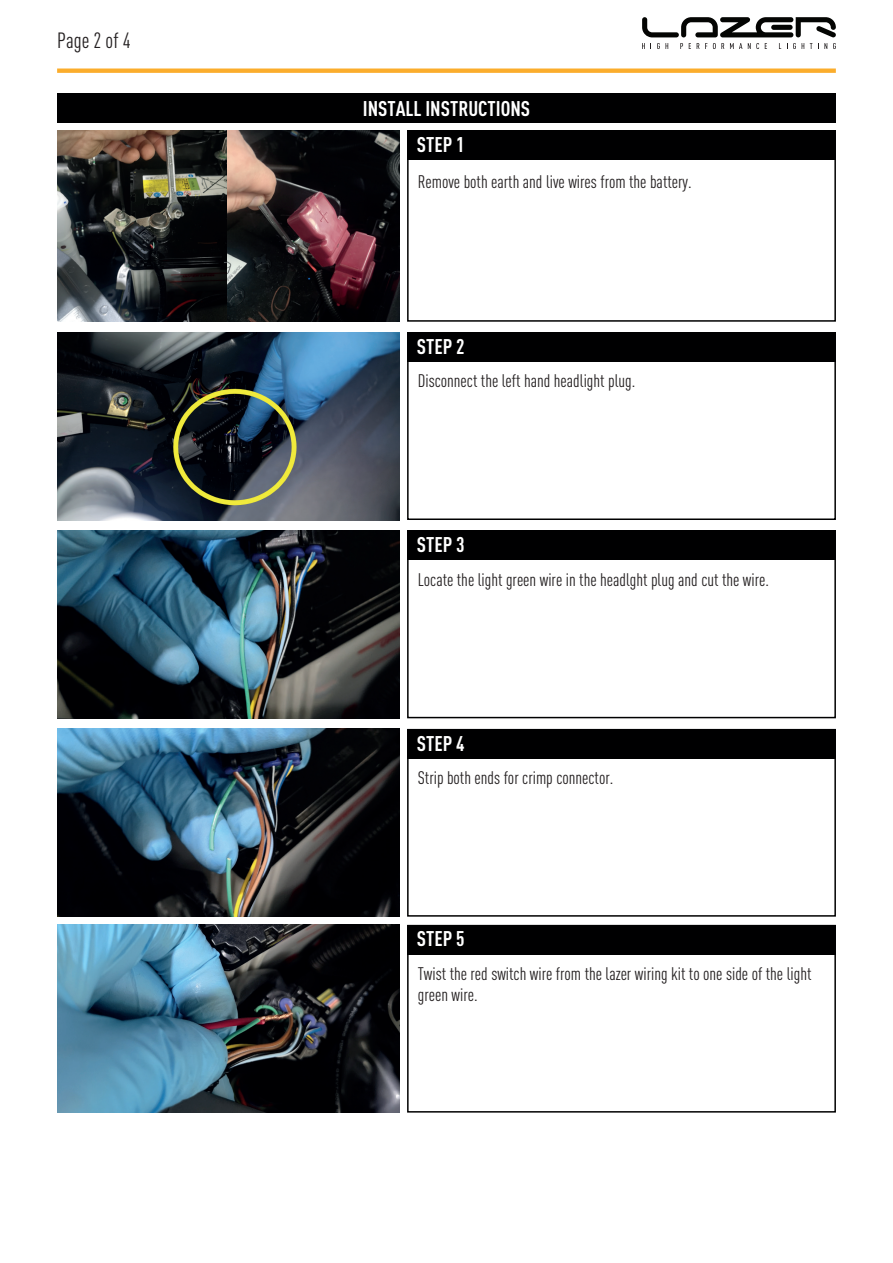
<style>
.page{position:relative;width:893px;height:1263px;background:#fff}
.page>*{position:absolute;margin:0;border:0;box-sizing:border-box;transform-origin:0 0}
.t1{font:condensed 21.75px "DINOT";color:#231f20}
.t2{font:700 condensed 21px "DINOT";color:#fff}
.t3{font:condensed 18px/21.6px "DINOT";color:#231f20}
</style>
<div class="page">
<div style="left:407px;top:925px;width:429px;height:187px;border:2px solid #000001"></div>
<svg style="left:642px;top:17px;width:194px;height:20px"></svg>
<svg style="left:642px;top:43px;width:3px;height:6px"></svg>
<svg style="left:657px;top:43px;width:11px;height:6px"></svg>
<svg style="left:680px;top:43px;width:3px;height:6px"></svg>
<svg style="left:697px;top:43px;width:2px;height:6px"></svg>
<svg style="left:713px;top:43px;width:11px;height:6px"></svg>
<svg style="left:730px;top:43px;width:12px;height:6px"></svg>
<svg style="left:748px;top:43px;width:11px;height:6px"></svg>
<svg style="left:787px;top:43px;width:9px;height:6px"></svg>
<svg style="left:802px;top:43px;width:2px;height:6px"></svg>
<svg style="left:810px;top:43px;width:2px;height:6px"></svg>
<svg style="left:818px;top:43px;width:9px;height:6px"></svg>
<svg style="left:833px;top:43px;width:3px;height:6px"></svg>
<div style="left:57px;top:68px;width:779px;height:5px;background:#fbad2c"></div>
<img style="left:57px;top:729px;width:342px;height:188px">
<img style="left:57px;top:531px;width:342px;height:187px">
<img style="left:57px;top:925px;width:342px;height:187px">
<div style="left:407px;top:131px;width:429px;height:29px;background:#000001"></div>
<div style="left:407px;top:332px;width:429px;height:30px;background:#000001"></div>
<div style="left:407px;top:531px;width:429px;height:29px;background:#000001"></div>
<div style="left:407px;top:729px;width:429px;height:29px;background:#000001"></div>
<div style="left:407px;top:925px;width:429px;height:29px;background:#000001"></div>
<div style="left:407px;top:134px;width:429px;height:188px;border:2px solid #000001"></div>
<div style="left:407px;top:332px;width:429px;height:188px;border:2px solid #000001"></div>
<div style="left:407px;top:531px;width:429px;height:187px;border:2px solid #000001"></div>
<div style="left:407px;top:729px;width:429px;height:188px;border:2px solid #000001"></div>
<img style="left:57px;top:332px;width:342px;height:188px">
<img style="left:57px;top:131px;width:342px;height:191px">
<div style="left:57px;top:93px;width:779px;height:30px;background:#000001"></div>
<p class="t1" style="left:57px;top:27px;width:75px">Page 2 of 4</p>
<p class="t2" style="left:363px;top:96px;width:169px">INSTALL INSTRUCTIONS</p>
<p class="t2" style="left:417px;top:132px;width:49px">STEP 1</p>
<p class="t3" style="left:418px;top:170px;width:275px">Remove both earth and live wires from the battery.</p>
<p class="t2" style="left:417px;top:334px;width:49px">STEP 2</p>
<p class="t3" style="left:418px;top:370px;width:219px">Disconnect the left hand headlight plug.</p>
<p class="t2" style="left:417px;top:532px;width:49px">STEP 3</p>
<p class="t3" style="left:418px;top:569px;width:353px">Locate the light green wire in the headlght plug and cut the wire.</p>
<p class="t2" style="left:417px;top:730px;width:49px">STEP 4</p>
<p class="t3" style="left:418px;top:766px;width:197px">Strip both ends for crimp connector.</p>
<p class="t2" style="left:417px;top:926px;width:49px">STEP 5</p>
<p class="t3" style="left:418px;top:962px;width:395px">Twist the red switch wire from the lazer wiring kit to one side of the light green wire.</p>
</div>
